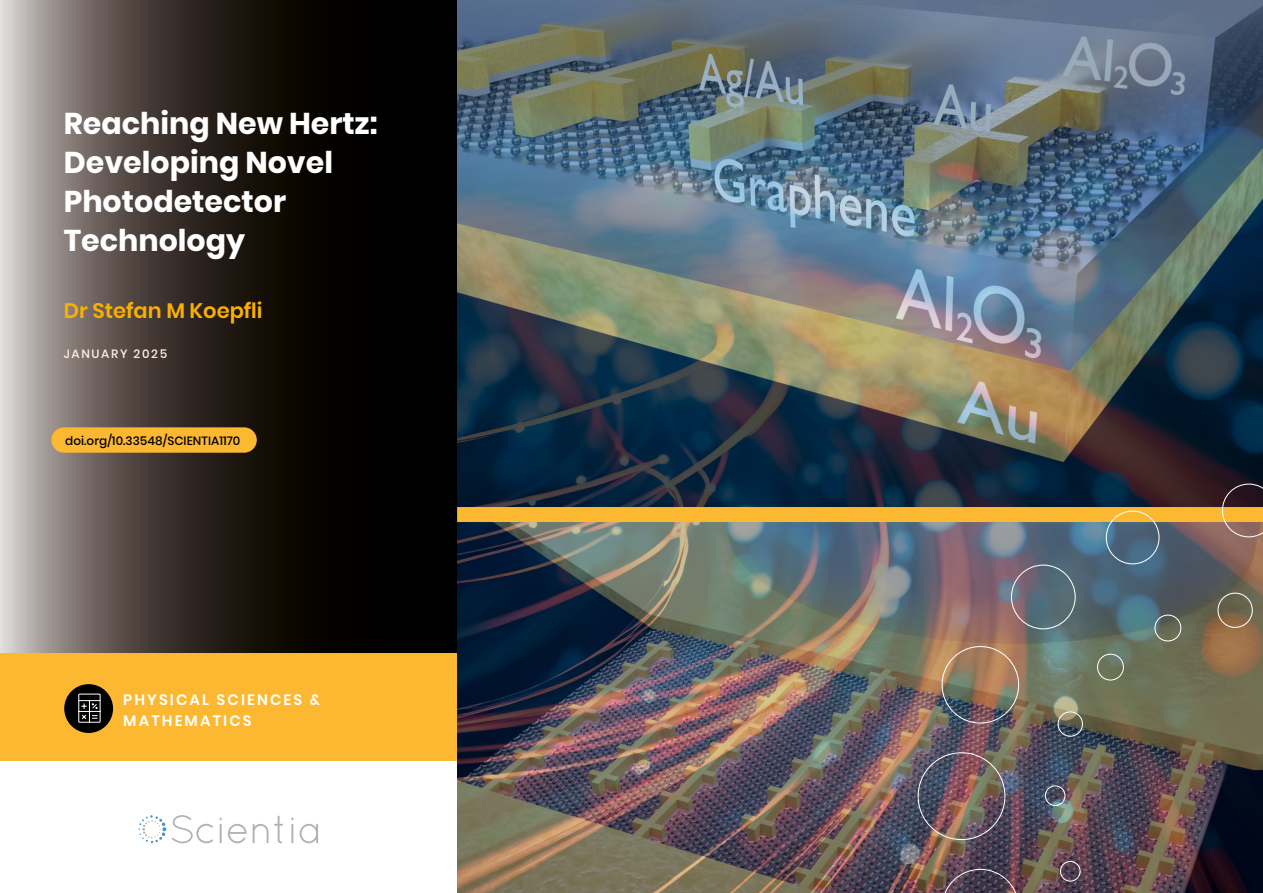
<style>
.page{position:relative;width:1263px;height:893px;background:#fff}
.page>*{position:absolute;margin:0;border:0;box-sizing:border-box;transform-origin:0 0}
.t1{font:700 30px/39px "Poppins";color:#fff}
.t2{font:600 21px "Poppins";color:#f9b000}
.t3{font:600 15px/21px "Poppins";letter-spacing:.14em;color:#fff}
.t4{font:500 12px "Poppins";letter-spacing:.005em;color:#000}
.t5{font:500 12px "Poppins";letter-spacing:.14em;color:#fff0e6}
</style>
<div class="page">
<img style="left:456px;top:0;width:807px;height:893px">
<div style="left:457px;top:507px;width:806px;height:15px;background:#fcb830"></div>
<svg style="left:0;top:0;width:456px;height:654px;background:#39332f"></svg>
<svg style="left:138px;top:815px;width:28px;height:28px"></svg>
<svg style="left:172px;top:815px;width:41px;height:28px"></svg>
<svg style="left:220px;top:817px;width:2px;height:26px"></svg>
<svg style="left:228px;top:824px;width:19px;height:19px"></svg>
<svg style="left:253px;top:824px;width:15px;height:19px"></svg>
<svg style="left:274px;top:816px;width:9px;height:27px"></svg>
<svg style="left:291px;top:817px;width:2px;height:26px"></svg>
<svg style="left:300px;top:824px;width:18px;height:19px"></svg>
<div style="left:0;top:654px;width:456px;height:107px;background:#fcb830"></div>
<div style="left:64px;top:684px;width:49px;height:49px;background:#000;border-radius:50%"></div>
<svg style="left:78px;top:694px;width:23px;height:29px"></svg>
<div style="left:51px;top:427px;width:206px;height:26px;background:#fcb830;border-radius:13px"></div>
<img style="left:918px;top:752px;width:87px;height:88px">
<img style="left:941px;top:646px;width:78px;height:78px">
<svg style="left:1011px;top:565px;width:65px;height:64px;background:#67707b"></svg>
<svg style="left:1106px;top:511px;width:53px;height:53px"></svg>
<svg style="left:1222px;top:484px;width:41px;height:53px"></svg>
<svg style="left:942px;top:869px;width:77px;height:24px;background:#594857"></svg>
<svg style="left:1217px;top:593px;width:36px;height:35px"></svg>
<svg style="left:1154px;top:615px;width:27px;height:26px"></svg>
<svg style="left:1097px;top:654px;width:27px;height:27px"></svg>
<svg style="left:1057px;top:711px;width:26px;height:26px"></svg>
<svg style="left:1045px;top:785px;width:20px;height:21px"></svg>
<svg style="left:1060px;top:861px;width:20px;height:21px"></svg>
<p class="t1" style="left:64px;top:104px;width:316px">Reaching New Hertz:<br>Developing Novel<br>Photodetector<br>Technology</p>
<p class="t2" style="left:64px;top:299px;width:200px">Dr Stefan M Koepfli</p>
<p class="t5" style="left:64px;top:347px;width:105px">JANUARY 2025</p>
<p class="t4" style="left:65px;top:434px;width:177px">doi.org/10.33548/SCIENTIA1170</p>
<p class="t3" style="left:123px;top:689px;width:198px">PHYSICAL SCIENCES &amp;<br>MATHEMATICS</p>
</div>
